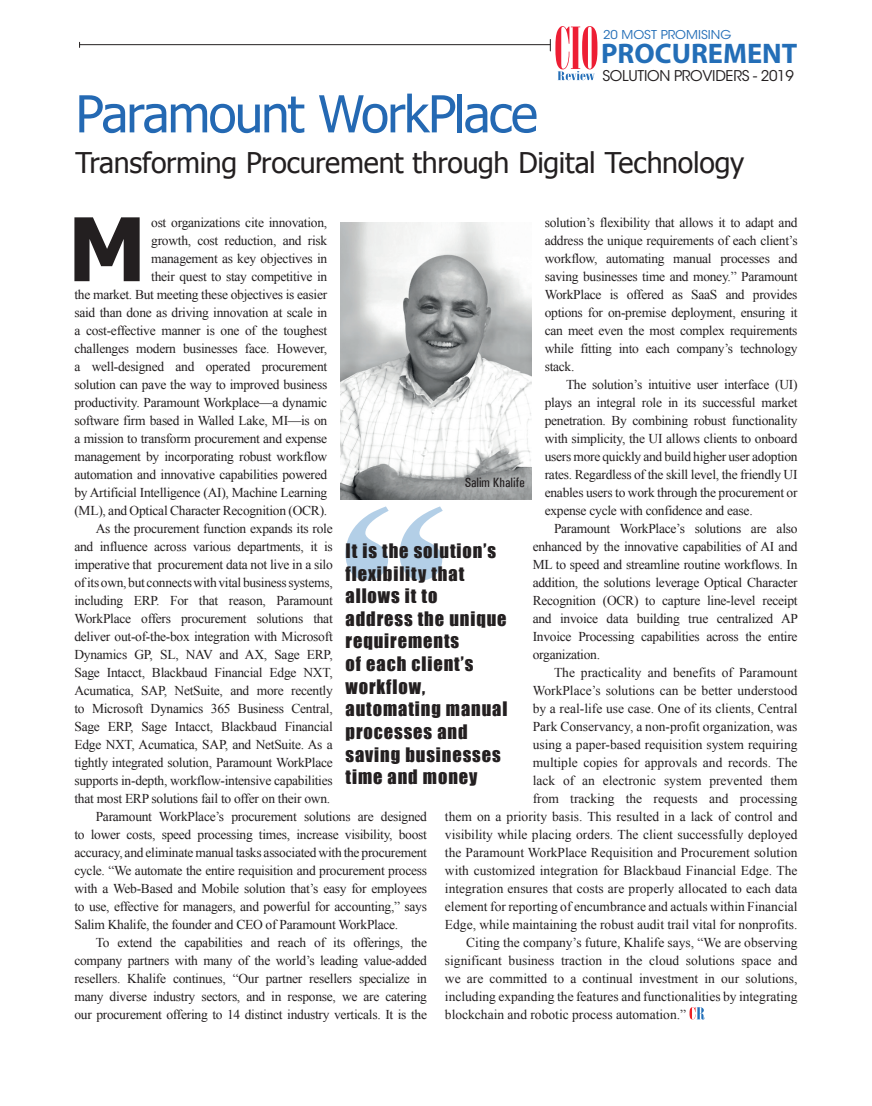
<style>
.page{position:relative;width:872px;height:1106px;background:#fff}
.page>*{position:absolute;margin:0;border:0;box-sizing:border-box;transform-origin:0 0}
.t1{font:700 87.75px "Tahoma";color:#231f20}
.t2{font:51px "Tahoma";letter-spacing:-.04em;color:#2469b3}
.t3{font:28.5px "Tahoma";letter-spacing:-.01em;color:#231f20}
.t4{font:700 28.35px "Myriad Pro";color:#236eb7}
.t5{font:18.3px/22.6px "Impact";letter-spacing:.05em;color:#231f20}
.t6{font:14.7px "ITC Avant Garde Std";letter-spacing:-.02em;color:#231f20}
.t7{font:13.5px/18px "Times New Roman";letter-spacing:-.02em;color:#231f20;text-align:justify}
.t8{font:13.5px "Times New Roman";color:#231f20}
.t9{font:500 condensed 13.5px "Univers";color:#231f20}
.t10{font:12.15px "ITC Avant Garde Std";color:#236eb7;scale:1.05 1}
</style>
<div class="page">
<svg style="left:345px;top:506px;width:98px;height:74px"></svg>
<svg style="left:689px;top:1007px;width:16px;height:12px"></svg>
<img style="left:340px;top:222px;width:192px;height:278px">
<hr style="left:79px;top:44px;width:471px;height:1px;background:#231f20">
<svg style="left:550px;top:26px;width:47px;height:54px"></svg>
<p class="t10" style="left:603px;top:27px;width:123px">20 MOST PROMISING</p>
<p class="t6" style="left:602px;top:66px;width:193px">SOLUTION PROVIDERS - 2019</p>
<h3 class="t4" style="left:601px;top:35px;width:198px">PROCUREMENT</h3>
<h2 class="t2" style="left:76px;top:80px;width:464px">Paramount WorkPlace</h2>
<h3 class="t3" style="left:76px;top:143px;width:670px">Transforming Procurement through Digital Technology</h3>
<h1 class="t1" style="left:68px;top:188px;width:80px">M</h1>
<p class="t7" style="left:151px;top:213px;width:177px">ost organizations cite innovation,</p>
<p class="t7" style="left:545px;top:213px;width:254px">solution’s flexibility that allows it to adapt and address the unique requirements of each client’s workflow, automating manual processes and saving businesses time and money.” Paramount WorkPlace is offered as SaaS and provides options for on-premise deployment, ensuring it can meet even the most complex requirements while fitting into each company’s technology stack.</p>
<p class="t7" style="left:545px;top:375px;width:254px;text-indent:21px">The solution’s intuitive user interface (UI) plays an integral role in its successful market penetration. By combining robust functionality with simplicity, the UI allows clients to onboard users more quickly and build higher user adoption rates. Regardless of the skill level, the friendly UI enables users to work through the procurement or expense cycle with confidence and ease.</p>
<p class="t7" style="left:533px;top:519px;width:267px;text-indent:21px">Paramount WorkPlace’s solutions are also enhanced by the innovative capabilities of AI and ML to speed and streamline routine workflows. In addition, the solutions leverage Optical Character Recognition (OCR) to capture line-level receipt and invoice data building true centralized AP Invoice Processing capabilities across the entire organization.</p>
<p class="t8" style="left:554px;top:663px;width:245px">The practicality and benefits of Paramount</p>
<p class="t8" style="left:533px;top:681px;width:266px">WorkPlace’s solutions can be better understood</p>
<p class="t8" style="left:533px;top:699px;width:266px">by a real-life use case. One of its clients, Central</p>
<p class="t8" style="left:533px;top:717px;width:266px">Park Conservancy, a non-profit organization, was</p>
<p class="t8" style="left:533px;top:735px;width:266px">using a paper-based requisition system requiring</p>
<p class="t8" style="left:533px;top:753px;width:266px">multiple copies for approvals and records. The</p>
<p class="t8" style="left:533px;top:771px;width:266px">lack of an electronic system prevented them</p>
<p class="t8" style="left:533px;top:789px;width:266px">from tracking the requests and processing</p>
<p class="t8" style="left:445px;top:807px;width:354px">them on a priority basis. This resulted in a lack of control and</p>
<p class="t8" style="left:445px;top:825px;width:354px">visibility while placing orders. The client successfully deployed</p>
<p class="t8" style="left:445px;top:843px;width:354px">the Paramount WorkPlace Requisition and Procurement solution</p>
<p class="t8" style="left:445px;top:861px;width:354px">with customized integration for Blackbaud Financial Edge. The</p>
<p class="t8" style="left:445px;top:879px;width:354px">integration ensures that costs are properly allocated to each data</p>
<p class="t8" style="left:445px;top:897px;width:354px">element for reporting of encumbrance and actuals within Financial</p>
<p class="t8" style="left:445px;top:915px;width:354px">Edge, while maintaining the robust audit trail vital for nonprofits.</p>
<p class="t8" style="left:466px;top:933px;width:333px">Citing the company’s future, Khalife says, “We are observing</p>
<p class="t8" style="left:445px;top:951px;width:354px">significant business traction in the cloud solutions space and</p>
<p class="t8" style="left:445px;top:969px;width:354px">we are committed to a continual investment in our solutions,</p>
<p class="t8" style="left:445px;top:987px;width:354px">including expanding the features and functionalities by integrating</p>
<p class="t8" style="left:445px;top:1005px;width:243px">blockchain and robotic process automation.”</p>
<p class="t7" style="left:151px;top:231px;width:177px">growth, cost reduction, and risk</p>
<p class="t7" style="left:151px;top:249px;width:177px">management as key objectives in</p>
<p class="t7" style="left:151px;top:267px;width:178px">their quest to stay competitive in</p>
<p class="t7" style="left:74px;top:285px;width:254px">the market. But meeting these objectives is easier</p>
<p class="t7" style="left:74px;top:303px;width:254px">said than done as driving innovation at scale in</p>
<p class="t7" style="left:74px;top:321px;width:254px">a cost-effective manner is one of the toughest</p>
<p class="t7" style="left:74px;top:339px;width:254px">challenges modern businesses face. However,</p>
<p class="t7" style="left:74px;top:357px;width:254px">a well-designed and operated procurement</p>
<p class="t7" style="left:74px;top:375px;width:254px">solution can pave the way to improved business</p>
<p class="t7" style="left:74px;top:393px;width:254px">productivity. Paramount Workplace—a dynamic</p>
<p class="t7" style="left:74px;top:411px;width:254px">software firm based in Walled Lake, MI—is on</p>
<p class="t7" style="left:74px;top:429px;width:254px">a mission to transform procurement and expense</p>
<p class="t7" style="left:74px;top:447px;width:254px">management by incorporating robust workflow</p>
<p class="t7" style="left:74px;top:465px;width:254px">automation and innovative capabilities powered</p>
<p class="t7" style="left:74px;top:483px;width:254px">by Artificial Intelligence (AI), Machine Learning</p>
<p class="t7" style="left:74px;top:501px;width:254px">(ML), and Optical Character Recognition (OCR).</p>
<p class="t7" style="left:96px;top:519px;width:238px">As the procurement function expands its role</p>
<p class="t7" style="left:74px;top:537px;width:260px">and influence across various departments, it is</p>
<p class="t7" style="left:74px;top:555px;width:260px">imperative that procurement data not live in a silo</p>
<p class="t7" style="left:74px;top:573px;width:260px">of its own, but connects with vital business systems,</p>
<p class="t7" style="left:74px;top:591px;width:260px">including ERP. For that reason, Paramount</p>
<p class="t7" style="left:74px;top:609px;width:260px">WorkPlace offers procurement solutions that</p>
<p class="t7" style="left:74px;top:627px;width:260px">deliver out-of-the-box integration with Microsoft</p>
<p class="t7" style="left:74px;top:645px;width:260px">Dynamics GP, SL, NAV and AX, Sage ERP,</p>
<p class="t7" style="left:74px;top:663px;width:260px">Sage Intacct, Blackbaud Financial Edge NXT,</p>
<p class="t7" style="left:74px;top:681px;width:260px">Acumatica, SAP, NetSuite, and more recently</p>
<p class="t7" style="left:74px;top:699px;width:260px">to Microsoft Dynamics 365 Business Central,</p>
<p class="t7" style="left:74px;top:717px;width:260px">Sage ERP, Sage Intacct, Blackbaud Financial</p>
<p class="t7" style="left:74px;top:735px;width:260px">Edge NXT, Acumatica, SAP, and NetSuite. As a</p>
<p class="t7" style="left:74px;top:753px;width:260px">tightly integrated solution, Paramount WorkPlace</p>
<p class="t7" style="left:74px;top:771px;width:260px">supports in-depth, workflow-intensive capabilities</p>
<p class="t7" style="left:74px;top:789px;width:257px">that most ERP solutions fail to offer on their own.</p>
<p class="t7" style="left:96px;top:807px;width:333px">Paramount WorkPlace’s procurement solutions are designed</p>
<p class="t7" style="left:74px;top:825px;width:354px">to lower costs, speed processing times, increase visibility, boost</p>
<p class="t7" style="left:74px;top:843px;width:354px">accuracy, and eliminate manual tasks associated with the procurement</p>
<p class="t7" style="left:74px;top:861px;width:354px">cycle. “We automate the entire requisition and procurement process</p>
<p class="t7" style="left:74px;top:879px;width:354px">with a Web-Based and Mobile solution that’s easy for employees</p>
<p class="t7" style="left:74px;top:897px;width:354px">to use, effective for managers, and powerful for accounting,” says</p>
<p class="t7" style="left:74px;top:915px;width:325px">Salim Khalife, the founder and CEO of Paramount WorkPlace.</p>
<p class="t7" style="left:96px;top:933px;width:333px">To extend the capabilities and reach of its offerings, the</p>
<p class="t7" style="left:74px;top:951px;width:354px">company partners with many of the world’s leading value-added</p>
<p class="t7" style="left:74px;top:969px;width:354px">resellers. Khalife continues, “Our partner resellers specialize in</p>
<p class="t7" style="left:74px;top:987px;width:354px">many diverse industry sectors, and in response, we are catering</p>
<p class="t7" style="left:74px;top:1005px;width:354px">our procurement offering to 14 distinct industry verticals. It is the</p>
<p class="t9" style="left:465px;top:475px;width:62px">Salim Khalife</p>
<h3 class="t5" style="left:345px;top:539px;width:163px">It is the solution’s flexibility that allows it to address the unique requirements<br>of each client’s workflow, automating manual processes and saving businesses time and money</h3>
</div>
